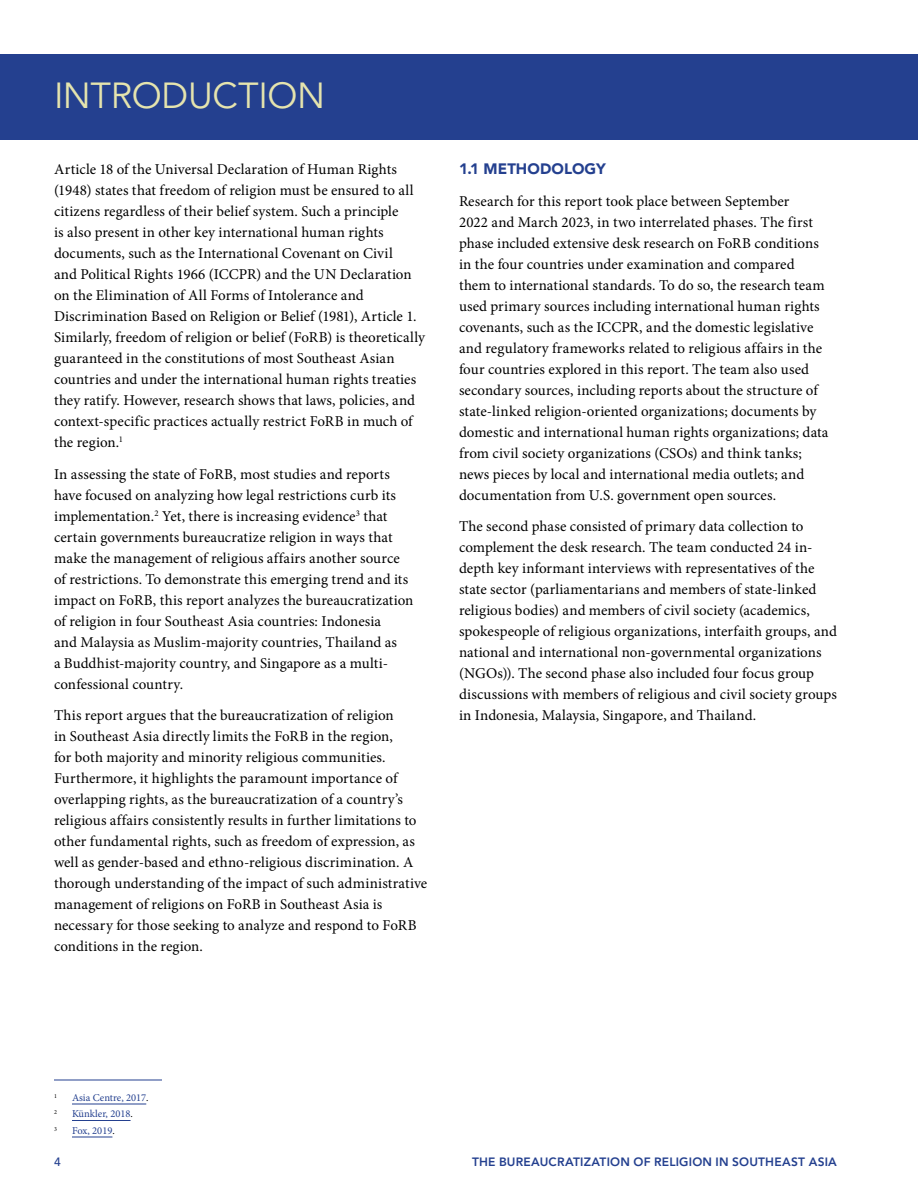
<style>
.page{position:relative;width:918px;height:1188px;background:#fff}
.page>*{position:absolute;margin:0;border:0;box-sizing:border-box;transform-origin:0 0}
.t1{font:36px "Avenir LT Std";letter-spacing:-.01em;color:#e5e4ae}
.t2{font:15px/21px "Minion Pro";letter-spacing:.005em;color:#000}
.t3{font:900 15px "Avenir LT Std";letter-spacing:.005em;color:#24408f}
.t4{font:800 12px "Avenir LT Std";letter-spacing:.015em;color:#24408f}
.t5{font:500 12px "Avenir LT Std";color:#24408f}
.Footnotes{font:10.5px "Minion Pro";color:#24408f}
.Footnotes-2{font:6.15px "Minion Pro";color:#000}
.s1{color:#000}
</style>
<div class="page">
<div style="left:0;top:54px;width:918px;height:86px;background:#24408f"></div>
<hr style="left:54px;top:1080px;width:108px;height:1px;background:#24408f">
<hr style="left:72px;top:1104px;width:74px;height:1px;background:#24408f">
<hr style="left:72px;top:1120px;width:59px;height:1px;background:#24408f">
<hr style="left:72px;top:1137px;width:40px;height:1px;background:#24408f">
<h1 class="t1" style="left:54px;top:75px;width:273px">INTRODUCTION</h1>
<p class="t2" style="left:54px;top:159px;width:373px">Article 18 of the Universal Declaration of Human Rights (1948) states that freedom of religion must be ensured to all citizens regardless of their belief system. Such a principle<br>is also present in other key international human rights documents, such as the International Covenant on Civil<br>and Political Rights 1966 (ICCPR) and the UN Declaration on the Elimination of All Forms of Intolerance and Discrimination Based on Religion or Belief (1981), Article 1.<br>Similarly, freedom of religion or belief (FoRB) is theoretically guaranteed in the constitutions of most Southeast Asian countries and under the international human rights treaties they ratify. However, research shows that laws, policies, and context-specific practices actually restrict FoRB in much of the region.<sup>1</sup></p>
<p class="t2" style="left:54px;top:463px;width:361px">In assessing the state of FoRB, most studies and reports have focused on analyzing how legal restrictions curb its implementation.<sup>2</sup> Yet, there is increasing evidence<sup>3</sup> that certain governments bureaucratize religion in ways that make the management of religious affairs another source of restrictions. To demonstrate this emerging trend and its impact on FoRB, this report analyzes the bureaucratization of religion in four Southeast Asia countries: Indonesia<br>and Malaysia as Muslim-majority countries, Thailand as<br>a Buddhist-majority country, and Singapore as a multi&shy;confessional country.</p>
<p class="t2" style="left:54px;top:705px;width:375px">This report argues that the bureaucratization of religion<br>in Southeast Asia directly limits the FoRB in the region,<br>for both majority and minority religious communities.<br>Furthermore, it highlights the paramount importance of overlapping rights, as the bureaucratization of a country’s religious affairs consistently results in further limitations to other fundamental rights, such as freedom of expression, as well as gender-based and ethno-religious discrimination. A thorough understanding of the impact of such administrative management of religions on FoRB in Southeast Asia is necessary for those seeking to analyze and respond to FoRB conditions in the region.</p>
<h2 class="t3" style="left:459px;top:160px;width:148px">1.1 METHODOLOGY</h2>
<p class="t2" style="left:459px;top:190px;width:371px">Research for this report took place between September<br>2022 and March 2023, in two interrelated phases. The first phase included extensive desk research on FoRB conditions in the four countries under examination and compared them to international standards. To do so, the research team used primary sources including international human rights covenants, such as the ICCPR, and the domestic legislative and regulatory frameworks related to religious affairs in the four countries explored in this report. The team also used secondary sources, including reports about the structure of state-linked religion-oriented organizations; documents by domestic and international human rights organizations; data from civil society organizations (CSOs) and think tanks; news pieces by local and international media outlets; and documentation from U.S. government open sources.</p>
<p class="t2" style="left:459px;top:516px;width:380px">The second phase consisted of primary data collection to complement the desk research. The team conducted 24 in&shy;depth key informant interviews with representatives of the state sector (parliamentarians and members of state-linked religious bodies) and members of civil society (academics, spokespeople of religious organizations, interfaith groups, and national and international non-governmental organizations (NGOs)). The second phase also included four focus group discussions with members of religious and civil society groups in Indonesia, Malaysia, Singapore, and Thailand.</p>
<p class="Footnotes-2" style="left:54px;top:1091px;width:4px">1</p>
<p class="Footnotes" style="left:72px;top:1091px;width:78px">Asia Centre, 2017<span class="s1">.</span></p>
<p class="Footnotes-2" style="left:54px;top:1108px;width:4px">2</p>
<p class="Footnotes" style="left:72px;top:1107px;width:62px">Künkler, 2018<span class="s1">.</span></p>
<p class="Footnotes-2" style="left:54px;top:1124px;width:4px">3</p>
<p class="Footnotes" style="left:72px;top:1124px;width:44px">Fox, 2019<span class="s1">.</span></p>
<p class="t5" style="left:54px;top:1154px;width:8px">4</p>
<p class="t4" style="left:472px;top:1154px;width:366px">THE BUREAUCRATIZATION OF RELIGION IN SOUTHEAST ASIA</p>
</div>
